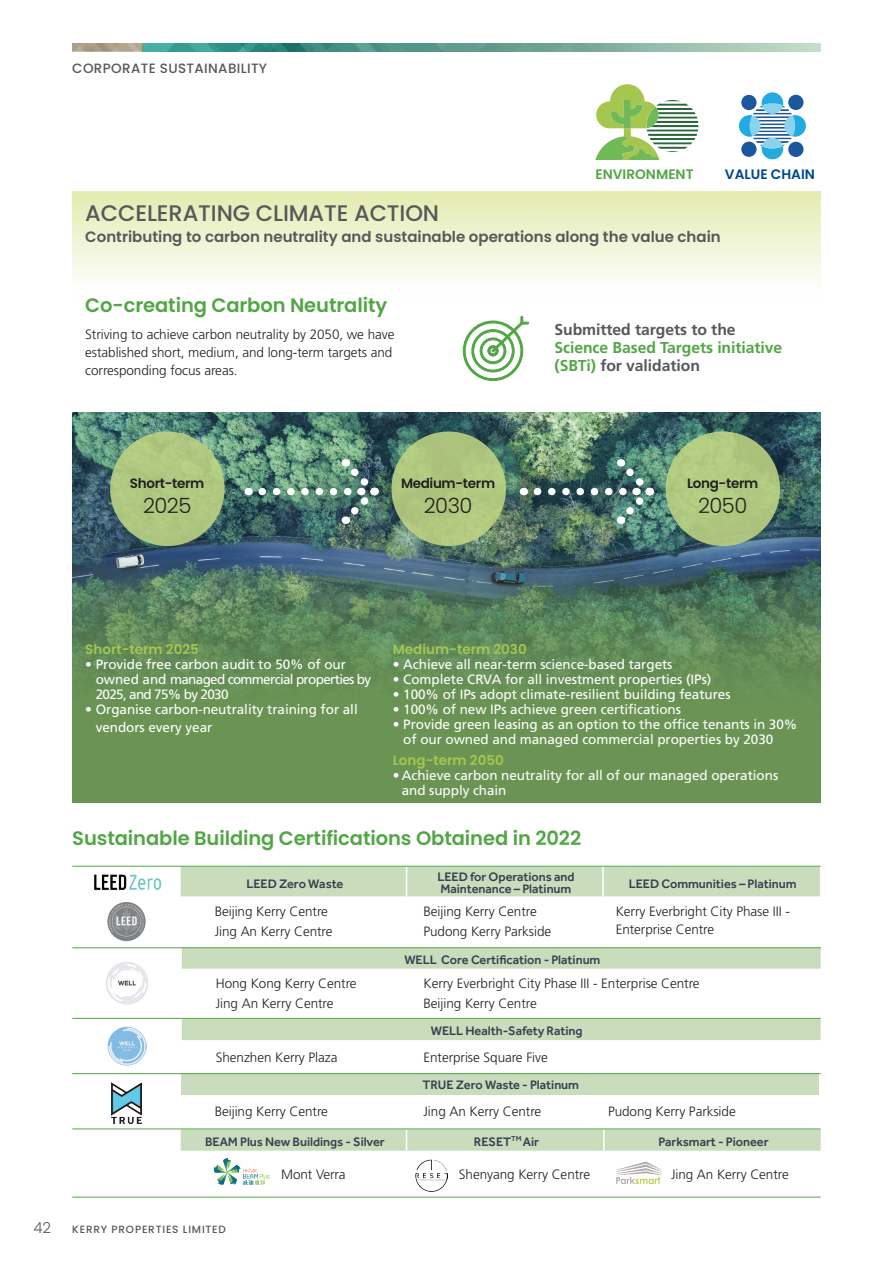
<style>
.page{position:relative;width:893px;height:1263px;background:#fff}
.page>*{position:absolute;margin:0;border:0;box-sizing:border-box;transform-origin:0 0}
.t1{font:500 22.5px "Poppins";letter-spacing:-.005em;color:#57585a}
.t2{font:300 21px "Poppins";letter-spacing:-.025em;color:#231f20}
.t3{font:600 19.5px "Poppins";letter-spacing:-.005em;color:#52a645}
.t4{font:700 15.75px/18px "Frutiger LT Std";letter-spacing:-.005em;color:#52a645}
.t5{font:700 15.75px "Frutiger LT Std";letter-spacing:-.005em;color:#57585a}
.t6{font:600 15px "Poppins";color:#57585a}
.t7{font:300 15px "Poppins";color:#57585a}
.t8{font:600 13.65px "Poppins";color:#52a645}
.t9{font:600 13.65px "Poppins";color:#01478d}
.t10{font:300 13.5px/19.5px "Frutiger LT Std";letter-spacing:-.005em;color:#231f20}
.t11{font:13.5px/15px "Frutiger LT Std";letter-spacing:-.005em;color:#fff}
.t12{font:13.5px/15px "Frutiger LT Std";letter-spacing:-.05em;color:#fff}
.t13{font:600 13.5px "Poppins";color:#a5c64f}
.t14{font:600 13.5px "Poppins";letter-spacing:-.025em;color:#231f20}
.t15{font:500 13.5px "Poppins";letter-spacing:.025em;color:#57585a}
.t16{font:500 12.75px/12px "Effra";letter-spacing:-.005em;color:#354150}
.t17{font:500 10.5px "Poppins";letter-spacing:.075em;color:#57585a}
.s1{color:#57585a}
</style>
<div class="page">
<svg style="left:142px;top:43px;width:679px;height:8px;background:#6aa798"></svg>
<svg style="left:72px;top:43px;width:70px;height:8px"></svg>
<div style="left:72px;top:191px;width:749px;height:112px;background:linear-gradient(to bottom,#e3ebb0,#fff)"></div>
<img style="left:72px;top:413px;width:749px;height:144px">
<svg style="left:72px;top:557px;width:749px;height:246px;background:#60885a"></svg>
<img style="left:262px;top:457px;width:113px;height:69px">
<img style="left:537px;top:457px;width:113px;height:69px">
<svg style="left:462px;top:316px;width:67px;height:65px"></svg>
<div style="left:391px;top:431px;width:115px;height:115px;background:#afc67e;border-radius:50%"></div>
<div style="left:110px;top:431px;width:115px;height:115px;background:#afc880;border-radius:50%"></div>
<div style="left:666px;top:431px;width:114px;height:115px;background:#b0c980;border-radius:50%"></div>
<div style="left:181px;top:867px;width:639px;height:29px;background:#c9ddbd"></div>
<hr style="left:406px;top:866px;width:1px;height:30px;background:#fff">
<hr style="left:602px;top:866px;width:2px;height:30px;background:#fff">
<div style="left:181px;top:1073px;width:638px;height:21px;background:#c9ddbd"></div>
<svg style="left:181px;top:1129px;width:640px;height:22px;background:#c7dcbc"></svg>
<hr style="left:603px;top:1129px;width:2px;height:22px;background:#fff">
<svg style="left:182px;top:948px;width:639px;height:92px"></svg>
<hr style="left:72px;top:866px;width:749px;height:1px;background:#52a645">
<hr style="left:72px;top:1197px;width:749px;height:1px;background:#52a645">
<hr style="left:72px;top:947px;width:749px;height:1px;background:#52a645">
<hr style="left:72px;top:1018px;width:749px;height:1px;background:#52a645">
<hr style="left:72px;top:1073px;width:749px;height:1px;background:#52a645">
<hr style="left:72px;top:1128px;width:749px;height:1px;background:#52a645">
<svg style="left:595px;top:84px;width:103px;height:76px"></svg>
<svg style="left:739px;top:92px;width:67px;height:67px"></svg>
<img style="left:94px;top:874px;width:68px;height:16px">
<img style="left:107px;top:902px;width:39px;height:40px">
<img style="left:112px;top:1082px;width:30px;height:41px">
<img style="left:106px;top:962px;width:42px;height:42px">
<img style="left:107px;top:1026px;width:39px;height:39px">
<img style="left:214px;top:1157px;width:55px;height:27px">
<img style="left:616px;top:1161px;width:45px;height:23px">
<img style="left:416px;top:1160px;width:31px;height:31px">
<p class="t15" style="left:72px;top:60px;width:196px">CORPORATE SUSTAINABILITY</p>
<p class="t8" style="left:596px;top:166px;width:100px">ENVIRONMENT</p>
<p class="t9" style="left:725px;top:166px;width:91px">VALUE CHAIN</p>
<h1 class="t1" style="left:85px;top:200px;width:355px">ACCELERATING CLIMATE ACTION</h1>
<p class="t6" style="left:85px;top:228px;width:637px">Contributing to carbon neutrality and sustainable operations along the value chain</p>
<h3 class="t3" style="left:85px;top:294px;width:304px">Co-creating Carbon Neutrality</h3>
<p class="t10" style="left:85px;top:325px;width:311px;line-height:18px">Striving to achieve carbon neutrality by 2050, we have established short, medium, and long-term targets and corresponding focus areas.</p>
<p class="t14" style="left:130px;top:475px;width:76px">Short-term</p>
<h2 class="t2" style="left:143px;top:494px;width:50px">2025</h2>
<p class="t14" style="left:401px;top:475px;width:96px">Medium-term</p>
<h2 class="t2" style="left:424px;top:494px;width:50px">2030</h2>
<p class="t5" style="left:554px;top:320px;width:183px">Submitted targets to the</p>
<p class="t4" style="left:554px;top:339px;width:229px">Science Based Targets initiative (SBTi) <span class="s1">for validation</span></p>
<p class="t14" style="left:687px;top:475px;width:73px">Long-term</p>
<h2 class="t2" style="left:698px;top:494px;width:51px">2050</h2>
<p class="t13" style="left:85px;top:641px;width:115px">Short-term 2025</p>
<p class="t12" style="left:96px;top:656px;width:277px;text-indent:-11px">• Provide free carbon audit to 50% of our owned and managed commercial properties by<br>2025, and 75% by 2030</p>
<p class="t11" style="left:96px;top:700px;width:263px;line-height:18px;text-indent:-11px">• Organise carbon-neutrality training for all vendors every year</p>
<p class="t13" style="left:393px;top:641px;width:135px">Medium-term 2030</p>
<p class="t11" style="left:393px;top:656px;width:281px">• Achieve all near-term science-based targets</p>
<p class="t11" style="left:393px;top:671px;width:320px">• Complete CRVA for all investment properties (IPs)</p>
<p class="t11" style="left:393px;top:686px;width:339px">• 100% of IPs adopt climate-resilient building features</p>
<p class="t11" style="left:393px;top:701px;width:290px">• 100% of new IPs achieve green certifications</p>
<p class="t11" style="left:403px;top:716px;width:396px;text-indent:-11px">• Provide green leasing as an option to the office tenants in 30% of our owned and managed commercial properties by 2030</p>
<p class="t13" style="left:393px;top:752px;width:113px">Long-term 2050</p>
<p class="t11" style="left:402px;top:767px;width:378px;text-indent:-9px">• Achieve carbon neutrality for all of our managed operations and supply chain</p>
<h3 class="t3" style="left:72px;top:826px;width:510px">Sustainable Building Certifications Obtained in 2022</h3>
<p class="t16" style="left:246px;top:877px;width:99px">LEED Zero Waste</p>
<p class="t16" style="left:437px;top:870px;width:139px">LEED for Operations and<br>Maintenance – Platinum</p>
<p class="t16" style="left:629px;top:877px;width:169px">LEED Communities – Platinum</p>
<p class="t10" style="left:215px;top:902px;width:119px">Beijing Kerry Centre<br>Jing An Kerry Centre</p>
<p class="t10" style="left:424px;top:902px;width:129px">Beijing Kerry Centre<br>Pudong Kerry Parkside</p>
<p class="t10" style="left:616px;top:903px;width:176px;line-height:18px">Kerry Everbright City Phase III -<br>Enterprise Centre</p>
<p class="t16" style="left:404px;top:953px;width:197px">WELL Core Certification - Platinum</p>
<p class="t10" style="left:216px;top:974px;width:142px">Hong Kong Kerry Centre<br>Jing An Kerry Centre</p>
<p class="t10" style="left:423px;top:974px;width:278px">Kerry Everbright City Phase III - Enterprise Centre<br>Beijing Kerry Centre</p>
<p class="t16" style="left:431px;top:1024px;width:153px">WELL Health-Safety Rating</p>
<p class="t10" style="left:216px;top:1048px;width:123px">Shenzhen Kerry Plaza</p>
<p class="t10" style="left:423px;top:1048px;width:126px">Enterprise Square Five</p>
<p class="t16" style="left:423px;top:1079px;width:158px">TRUE Zero Waste - Platinum</p>
<p class="t10" style="left:215px;top:1102px;width:115px">Beijing Kerry Centre</p>
<p class="t10" style="left:424px;top:1102px;width:119px">Jing An Kerry Centre</p>
<p class="t10" style="left:608px;top:1102px;width:129px">Pudong Kerry Parkside</p>
<p class="t16" style="left:205px;top:1135px;width:181px">BEAM Plus New Buildings - Silver</p>
<p class="t16" style="left:474px;top:1135px;width:66px">RESET<sup>TM</sup> Air</p>
<p class="t16" style="left:658px;top:1135px;width:112px">Parksmart - Pioneer</p>
<p class="t10" style="left:281px;top:1165px;width:66px">Mont Verra</p>
<p class="t10" style="left:459px;top:1165px;width:133px">Shenyang Kerry Centre</p>
<p class="t10" style="left:671px;top:1165px;width:119px">Jing An Kerry Centre</p>
<p class="t7" style="left:34px;top:1219px;width:19px">42</p>
<p class="t17" style="left:72px;top:1223px;width:155px">KERRY PROPERTIES LIMITED</p>
</div>
